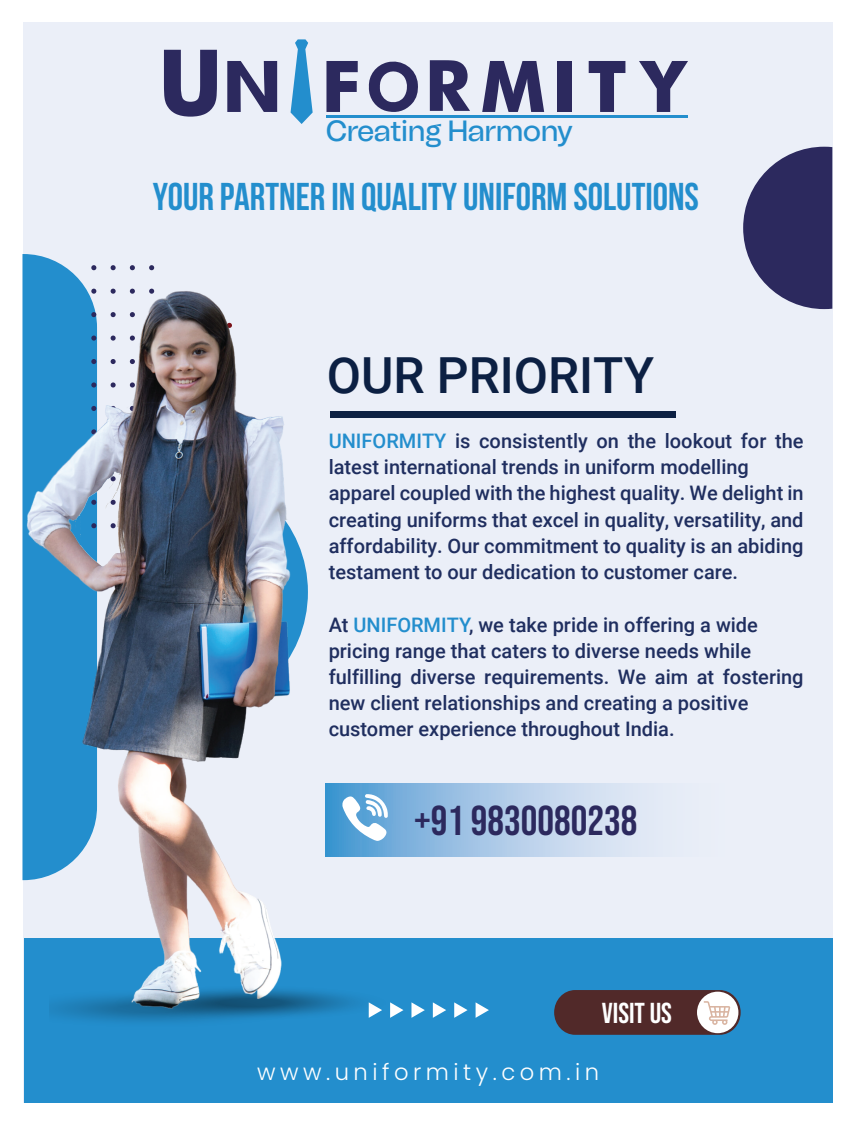
<style>
.page{position:relative;width:855px;height:1125px;background:#fff}
.page>*{position:absolute;margin:0;border:0;box-sizing:border-box;transform-origin:0 0}
.t1{font:500 49.75px "Roboto";color:#0c2043}
.t2{font:41.75px "Bebas Neue";color:#2c295e}
.t3{font:700 38.75px "Bebas Neue";color:#238ecd}
.t4{font:500 29.25px "Tomato Grotesk";letter-spacing:-.005em;color:#238ecd}
.t5{font:28.88px "Bebas Neue";color:#fff}
.t6{font:300 22.75px "Poppins";letter-spacing:.2em;color:#fff}
.t7{font:500 20px/26.2px "Roboto";color:#1f2e5f}
.s1{color:#238ecd}
</style>
<div class="page">
<div style="left:24px;top:23px;width:809px;height:1080px;background:#ebeff8"></div>
<div style="left:24px;top:939px;width:808px;height:164px;background:#238ecd"></div>
<svg style="left:22px;top:254px;width:75px;height:23px"></svg>
<svg style="left:476px;top:1002px;width:13px;height:16px"></svg>
<svg style="left:454px;top:1002px;width:14px;height:16px"></svg>
<svg style="left:433px;top:1002px;width:13px;height:16px"></svg>
<svg style="left:411px;top:1002px;width:14px;height:16px"></svg>
<svg style="left:390px;top:1004px;width:13px;height:14px"></svg>
<svg style="left:369px;top:1010px;width:13px;height:8px"></svg>
<svg style="left:149px;top:265px;width:5px;height:5px"></svg>
<svg style="left:130px;top:265px;width:5px;height:5px"></svg>
<svg style="left:111px;top:265px;width:5px;height:5px"></svg>
<svg style="left:91px;top:265px;width:5px;height:5px"></svg>
<svg style="left:302px;top:554px;width:6px;height:76px"></svg>
<svg style="left:106px;top:984px;width:288px;height:37px"></svg>
<div style="left:554px;top:990px;width:187px;height:45px;background:#512929;border-radius:22px"></div>
<div style="left:697px;top:992px;width:41px;height:41px;background:#fff;border-radius:50%"></div>
<svg style="left:704px;top:1001px;width:26px;height:24px"></svg>
<svg style="left:302px;top:988px;width:7px;height:32px"></svg>
<svg style="left:326px;top:784px;width:321px;height:72px"></svg>
<svg style="left:342px;top:794px;width:46px;height:47px"></svg>
<div style="left:331px;top:411px;width:345px;height:7px;background:#0c2043"></div>
<svg style="left:368px;top:61px;width:50px;height:51px"></svg>
<svg style="left:291px;top:39px;width:22px;height:85px"></svg>
<svg style="left:227px;top:61px;width:50px;height:51px"></svg>
<svg style="left:326px;top:61px;width:32px;height:51px"></svg>
<svg style="left:430px;top:60px;width:40px;height:51px"></svg>
<svg style="left:482px;top:61px;width:62px;height:51px"></svg>
<div style="left:558px;top:61px;width:14px;height:51px;background:#2c295e"></div>
<svg style="left:589px;top:61px;width:36px;height:51px"></svg>
<svg style="left:639px;top:61px;width:49px;height:51px"></svg>
<svg style="left:164px;top:50px;width:53px;height:67px"></svg>
<hr style="left:327px;top:115px;width:361px;height:3px;background:#238ecd">
<img style="left:22px;top:277px;width:280px;height:748px">
<svg style="left:743px;top:147px;width:89px;height:162px"></svg>
<h3 class="t4" style="left:326px;top:113px;width:248px">Creating Harmony</h3>
<h3 class="t3" style="left:153px;top:176px;width:548px">YOUR PARTNER IN QUALITY UNIFORM SOLUTIONS</h3>
<h1 class="t1" style="left:327px;top:340px;width:329px">OUR PRIORITY</h1>
<p class="t7" style="left:329px;top:427px;width:476px"><span class="s1">UNIFORMITY</span> is consistently on the lookout for the latest international trends in uniform modelling apparel coupled with the highest quality. We delight in creating uniforms that excel in quality, versatility, and affordability. Our commitment to quality is an abiding testament to our dedication to customer care.</p>
<p class="t7" style="left:329px;top:611px;width:476px">At <span class="s1">UNIFORMITY</span>, we take pride in offering a wide pricing range that caters to diverse needs while fulfilling diverse requirements. We aim at fostering new client relationships and creating a positive customer experience throughout India.</p>
<h2 class="t2" style="left:414px;top:797px;width:225px">+91 9830080238</h2>
<h3 class="t5" style="left:602px;top:997px;width:72px">VISIT US</h3>
<p class="t6" style="left:257px;top:1059px;width:344px">www.uniformity.com.in</p>
</div>
